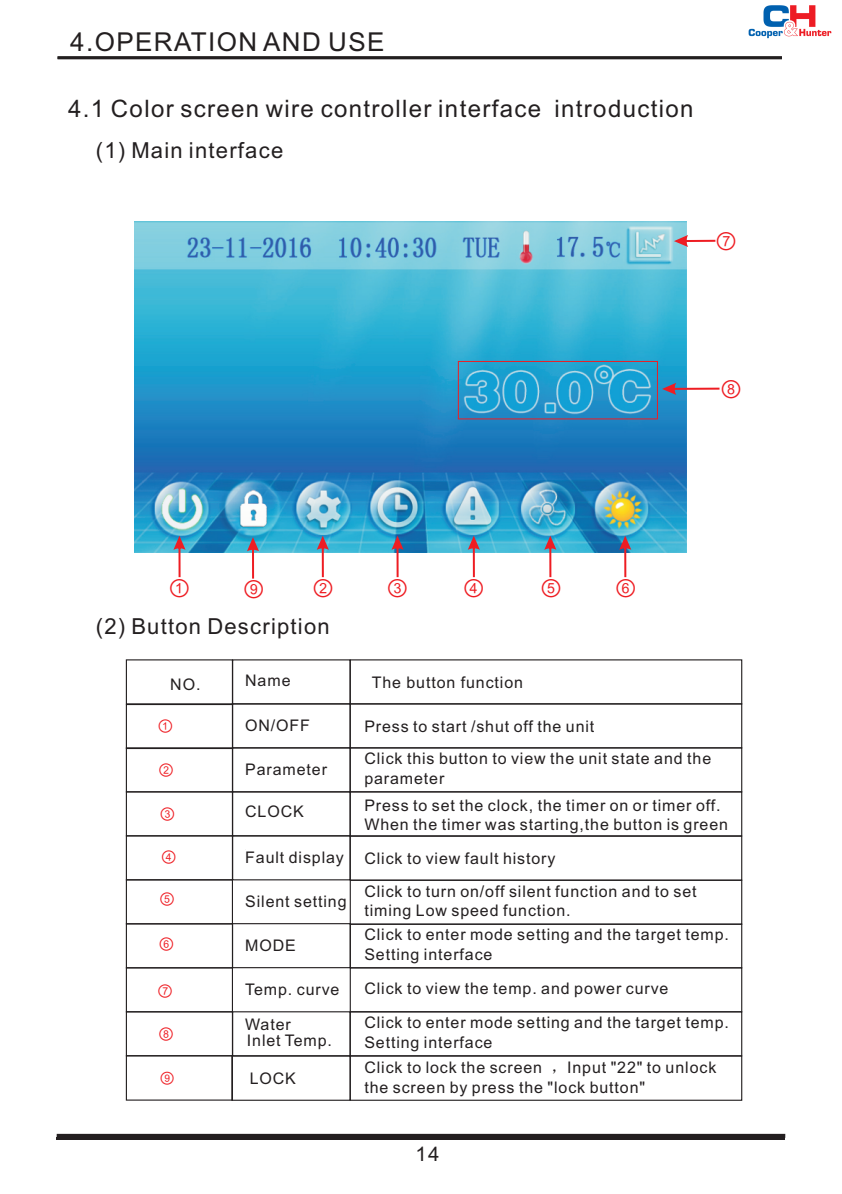
<style>
.page{position:relative;width:842px;height:1194px;background:#fff}
.page>*{position:absolute;margin:0;border:0;box-sizing:border-box;transform-origin:0 0}
.t1{font:26px "Arial";letter-spacing:.055em;color:#231f20}
.t2{font:24px "Arial";letter-spacing:.055em;color:#231f20}
.t3{font:22px "Arial";letter-spacing:.055em;color:#231f20}
.t4{font:22px "Arial Unicode MS";color:#ee1d23}
.t5{font:20px "Arial";color:#231f20}
.t6{font:16px/19.6px "Arial";letter-spacing:.055em;color:#231f20}
.t7{font:16px "Arial Unicode MS";color:#ee1d23}
.t8{font:15.6px "Arial Unicode MS";color:#ee1d23}
.s1{font-family:"Sim Sun"}
</style>
<div class="page">
<svg style="left:57px;top:1133px;width:728px;height:3px;background:#615e5f"></svg>
<hr style="left:58px;top:56px;width:724px;height:3px;background:#231f20">
<hr style="left:57px;top:1136px;width:728px;height:3px;background:#231f20">
<img style="left:135px;top:221px;width:552px;height:331px">
<div style="left:126px;top:704px;width:107px;height:45px;border:1px solid #231f20"></div>
<div style="left:126px;top:1055px;width:107px;height:45px;border:1px solid #231f20"></div>
<div style="left:126px;top:879px;width:107px;height:45px;border:1px solid #231f20"></div>
<div style="left:126px;top:747px;width:107px;height:45px;border:1px solid #231f20"></div>
<div style="left:126px;top:835px;width:107px;height:45px;border:1px solid #231f20"></div>
<div style="left:350px;top:879px;width:392px;height:45px;border:1px solid #231f20"></div>
<div style="left:350px;top:835px;width:392px;height:45px;border:1px solid #231f20"></div>
<div style="left:350px;top:703px;width:392px;height:45px;border:1px solid #231f20"></div>
<div style="left:350px;top:747px;width:392px;height:45px;border:1px solid #231f20"></div>
<div style="left:350px;top:791px;width:392px;height:45px;border:1px solid #231f20"></div>
<div style="left:350px;top:967px;width:392px;height:45px;border:1px solid #231f20"></div>
<div style="left:350px;top:1055px;width:392px;height:45px;border:1px solid #231f20"></div>
<div style="left:232px;top:1011px;width:119px;height:45px;border:1px solid #231f20"></div>
<div style="left:231px;top:1055px;width:120px;height:45px;border:1px solid #231f20"></div>
<div style="left:232px;top:835px;width:119px;height:45px;border:1px solid #231f20"></div>
<div style="left:232px;top:791px;width:119px;height:45px;border:1px solid #231f20"></div>
<div style="left:232px;top:747px;width:119px;height:45px;border:1px solid #231f20"></div>
<div style="left:232px;top:703px;width:119px;height:45px;border:1px solid #231f20"></div>
<div style="left:232px;top:659px;width:119px;height:45px;border:1px solid #231f20"></div>
<div style="left:126px;top:967px;width:107px;height:45px;border:1px solid #231f20"></div>
<div style="left:232px;top:923px;width:119px;height:45px;border:1px solid #231f20"></div>
<div style="left:350px;top:923px;width:392px;height:45px;border:1px solid #231f20"></div>
<div style="left:458px;top:361px;width:200px;height:58px;border:1px solid #ee1d23"></div>
<svg style="left:662px;top:383px;width:57px;height:12px"></svg>
<svg style="left:674px;top:235px;width:41px;height:12px"></svg>
<svg style="left:173px;top:535px;width:13px;height:42px"></svg>
<svg style="left:317px;top:535px;width:12px;height:42px"></svg>
<svg style="left:391px;top:535px;width:13px;height:42px"></svg>
<svg style="left:468px;top:535px;width:12px;height:42px"></svg>
<svg style="left:544px;top:535px;width:12px;height:42px"></svg>
<svg style="left:619px;top:535px;width:12px;height:42px"></svg>
<svg style="left:247px;top:537px;width:12px;height:41px"></svg>
<img style="left:748px;top:5px;width:84px;height:34px">
<h1 class="t1" style="left:70px;top:32px;width:316px">4.OPERATION AND USE</h1>
<h2 class="t2" style="left:68px;top:99px;width:627px">4.1 Color screen wire controller interface introduction</h2>
<h3 class="t3" style="left:96px;top:142px;width:189px">(1) Main interface</h3>
<h3 class="t4" style="left:715px;top:232px;width:23px">⑦</h3>
<h3 class="t4" style="left:720px;top:380px;width:23px">⑧</h3>
<h3 class="t4" style="left:169px;top:579px;width:23px">①</h3>
<h3 class="t4" style="left:243px;top:580px;width:23px">⑨</h3>
<h3 class="t4" style="left:312px;top:579px;width:23px">②</h3>
<h3 class="t4" style="left:387px;top:579px;width:23px">③</h3>
<h3 class="t4" style="left:463px;top:579px;width:23px">④</h3>
<h3 class="t4" style="left:540px;top:579px;width:23px">⑤</h3>
<h3 class="t4" style="left:615px;top:579px;width:23px">⑥</h3>
<h3 class="t3" style="left:96px;top:618px;width:235px">(2) Button Description</h3>
<p class="t6" style="left:170px;top:676px;width:32px">NO.</p>
<p class="t6" style="left:245px;top:672px;width:47px">Name</p>
<p class="t6" style="left:245px;top:717px;width:66px">ON/OFF</p>
<p class="t6" style="left:245px;top:760px;width:83px">Parameter</p>
<p class="t6" style="left:245px;top:803px;width:60px">CLOCK</p>
<p class="t6" style="left:245px;top:848px;width:100px">Fault display</p>
<p class="t7" style="left:157px;top:719px;width:17px">①</p>
<p class="t7" style="left:158px;top:763px;width:17px">②</p>
<p class="t7" style="left:159px;top:807px;width:17px">③</p>
<p class="t7" style="left:161px;top:850px;width:17px">④</p>
<p class="t7" style="left:159px;top:892px;width:17px">⑤</p>
<p class="t7" style="left:158px;top:937px;width:17px">⑥</p>
<p class="t7" style="left:157px;top:984px;width:17px">⑦</p>
<p class="t7" style="left:158px;top:1027px;width:17px">⑧</p>
<p class="t6" style="left:245px;top:893px;width:103px">Silent setting</p>
<p class="t6" style="left:245px;top:936px;width:52px">MODE</p>
<p class="t6" style="left:245px;top:981px;width:96px">Temp. curve</p>
<p class="t6" style="left:245px;top:1016px;width:88px;line-height:16.8px">Water<br>Inlet Temp.</p>
<p class="t6" style="left:372px;top:674px;width:153px">The button function</p>
<p class="t6" style="left:364px;top:711px;width:348px;line-height:32.6px">Press to start /shut off the unit<br>Click this button to view the unit state and the</p>
<p class="t6" style="left:364px;top:766px;width:358px;line-height:26.6px">parameter<br>Press to set the clock, the timer on or timer off.</p>
<p class="t6" style="left:364px;top:816px;width:365px">When the timer was starting,the button is green</p>
<p class="t6" style="left:364px;top:850px;width:193px">Click to view fault history</p>
<p class="t6" style="left:364px;top:882px;width:334px">Click to turn on/off silent function and to set timing Low speed function.</p>
<p class="t6" style="left:364px;top:926px;width:366px">Click to enter mode setting and the target temp.<br>Setting interface</p>
<p class="t6" style="left:364px;top:979px;width:306px">Click to view the temp. and power curve</p>
<p class="t6" style="left:364px;top:1014px;width:366px">Click to enter mode setting and the target temp.<br>Setting interface</p>
<p class="t8" style="left:160px;top:1071px;width:17px">⑨</p>
<p class="t6" style="left:364px;top:1059px;width:353px">Click to lock the screen <span class="s1">，</span>Input "22" to unlock the screen by press the "lock button"</p>
<p class="t6" style="left:250px;top:1069px;width:48px">LOCK</p>
<p class="t5" style="left:415px;top:1146px;width:25px">14</p>
</div>
